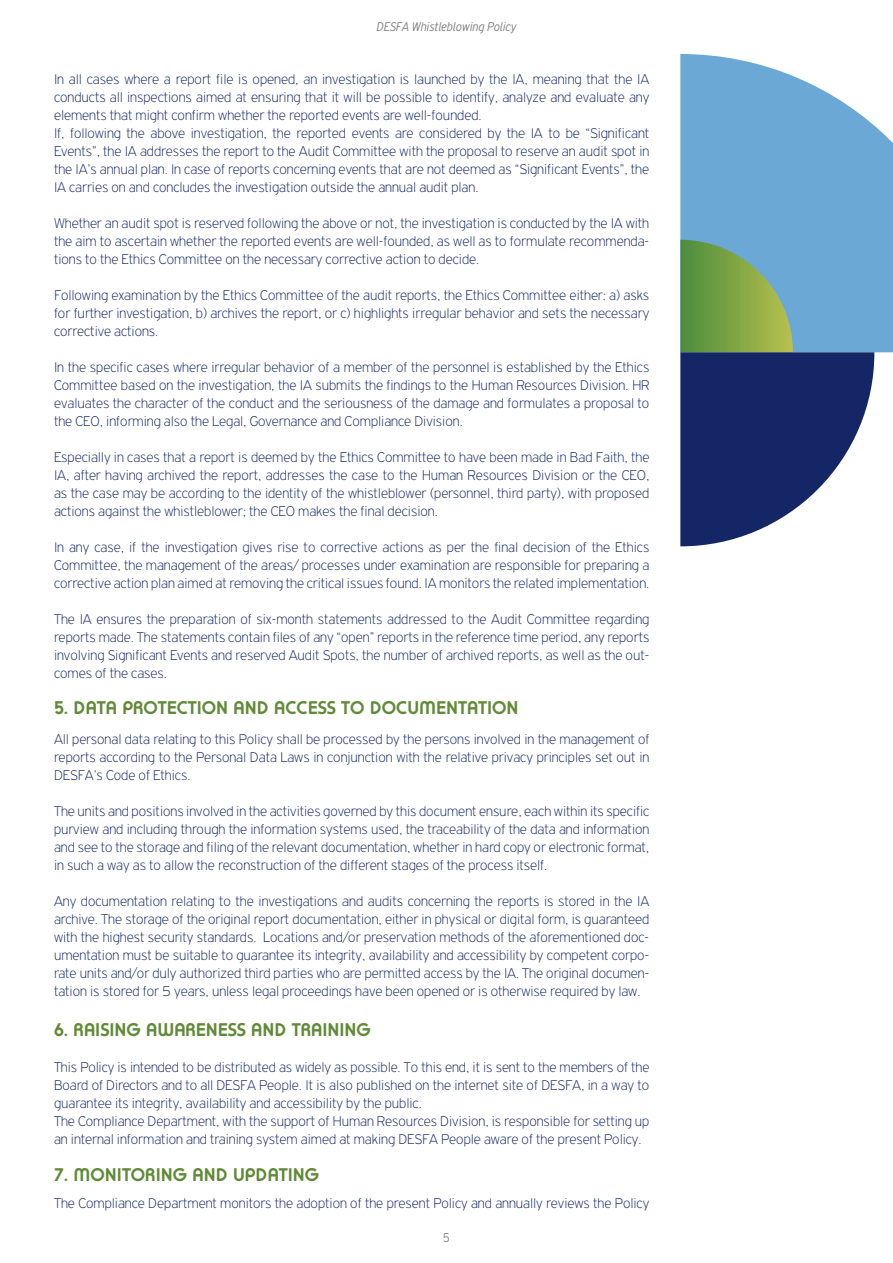
<style>
.page{position:relative;width:893px;height:1263px;background:#fff}
.page>*{position:absolute;margin:0;border:0;box-sizing:border-box;transform-origin:0 0}
.t1{font:700 18px "PF Universal";color:#618a38}
.t2{font:100 15px/18px "PF Highway Gothic";color:#142666;text-align:justify}
.t3{font:italic 300 13.5px "PF Highway Gothic Cond";color:#808080}
.t4{font:300 13.5px "PF Highway Gothic Cond";color:#808080}
</style>
<div class="page">
<svg style="left:680px;top:54px;width:213px;height:298px;background:#80b4db"></svg>
<svg style="left:680px;top:240px;width:194px;height:306px;background:#56728b"></svg>
<p class="t3" style="left:377px;top:20px;width:141px">DESFA Whistleblowing Policy</p>
<p class="t2" style="left:54px;top:70px;width:597px;text-align:left">In all cases where a report file is opened, an investigation is launched by the IA, meaning that the IA conducts all inspections aimed at ensuring that it will be possible to identify, analyze and evaluate any elements that might confirm whether the reported events are well-founded.<br>If, following the above investigation, the reported events are considered by the IA to be “Significant Events”, the IA addresses the report to the Audit Committee with the proposal to reserve an audit spot in the IA’s annual plan. In case of reports concerning events that are not deemed as “Significant Events”, the IA carries on and concludes the investigation outside the annual audit plan.</p>
<p class="t2" style="left:54px;top:214px;width:597px">Whether an audit spot is reserved following the above or not, the investigation is conducted by the IA with the aim to ascertain whether the reported events are well-founded, as well as to formulate recommenda&shy;tions to the Ethics Committee on the necessary corrective action to decide.</p>
<p class="t2" style="left:54px;top:286px;width:597px">Following examination by the Ethics Committee of the audit reports, the Ethics Committee either: a) asks for further investigation, b) archives the report, or c) highlights irregular behavior and sets the necessary corrective actions.</p>
<p class="t2" style="left:54px;top:358px;width:597px">In the specific cases where irregular behavior of a member of the personnel is established by the Ethics Committee based on the investigation, the IA submits the findings to the Human Resources Division. HR evaluates the character of the conduct and the seriousness of the damage and formulates a proposal to the CEO, informing also the Legal, Governance and Compliance Division.</p>
<p class="t2" style="left:54px;top:448px;width:597px">Especially in cases that a report is deemed by the Ethics Committee to have been made in Bad Faith, the IA, after having archived the report, addresses the case to the Human Resources Division or the CEO, as the case may be according to the identity of the whistleblower (personnel, third party), with proposed actions against the whistleblower; the CEO makes the final decision.</p>
<p class="t2" style="left:54px;top:538px;width:597px">In any case, if the investigation gives rise to corrective actions as per the final decision of the Ethics Committee, the management of the areas/ processes under examination are responsible for preparing a corrective action plan aimed at removing the critical issues found. IA monitors the related implementation.</p>
<p class="t2" style="left:54px;top:610px;width:597px">The IA ensures the preparation of six-month statements addressed to the Audit Committee regarding reports made. The statements contain files of any “open” reports in the reference time period, any reports involving Significant Events and reserved Audit Spots, the number of archived reports, as well as the out&shy;comes of the cases.</p>
<p class="t1" style="left:54px;top:697px;width:466px">5. DATA PROTECTION AND ACCESS TO DOCUMENTATION</p>
<p class="t2" style="left:54px;top:731px;width:597px">All personal data relating to this Policy shall be processed by the persons involved in the management of reports according to the Personal Data Laws in conjunction with the relative privacy principles set out in DESFA’s Code of Ethics.</p>
<p class="t2" style="left:54px;top:803px;width:597px">The units and positions involved in the activities governed by this document ensure, each within its specific purview and including through the information systems used, the traceability of the data and information and see to the storage and filing of the relevant documentation, whether in hard copy or electronic format, in such a way as to allow the reconstruction of the different stages of the process itself.</p>
<p class="t2" style="left:54px;top:893px;width:597px">Any documentation relating to the investigations and audits concerning the reports is stored in the IA archive. The storage of the original report documentation, either in physical or digital form, is guaranteed with the highest security standards. Locations and/or preservation methods of the aforementioned doc&shy;umentation must be suitable to guarantee its integrity, availability and accessibility by competent corpo&shy;rate units and/or duly authorized third parties who are permitted access by the IA. The original documen&shy;tation is stored for 5 years, unless legal proceedings have been opened or is otherwise required by law.</p>
<p class="t1" style="left:54px;top:1019px;width:318px">6. RAISING AWARENESS AND TRAINING</p>
<p class="t2" style="left:54px;top:1058px;width:597px;text-align:left">This Policy is intended to be distributed as widely as possible. To this end, it is sent to the members of the Board of Directors and to all DESFA People. It is also published on the internet site of DESFA, in a way to guarantee its integrity, availability and accessibility by the public.<br>The Compliance Department, with the support of Human Resources Division, is responsible for setting up an internal information and training system aimed at making DESFA People aware of the present Policy.</p>
<p class="t1" style="left:54px;top:1163px;width:267px">7. MONITORING AND UPDATING</p>
<p class="t2" style="left:54px;top:1194px;width:597px">The Compliance Department monitors the adoption of the present Policy and annually reviews the Policy</p>
<p class="t4" style="left:443px;top:1231px;width:9px">5</p>
</div>
